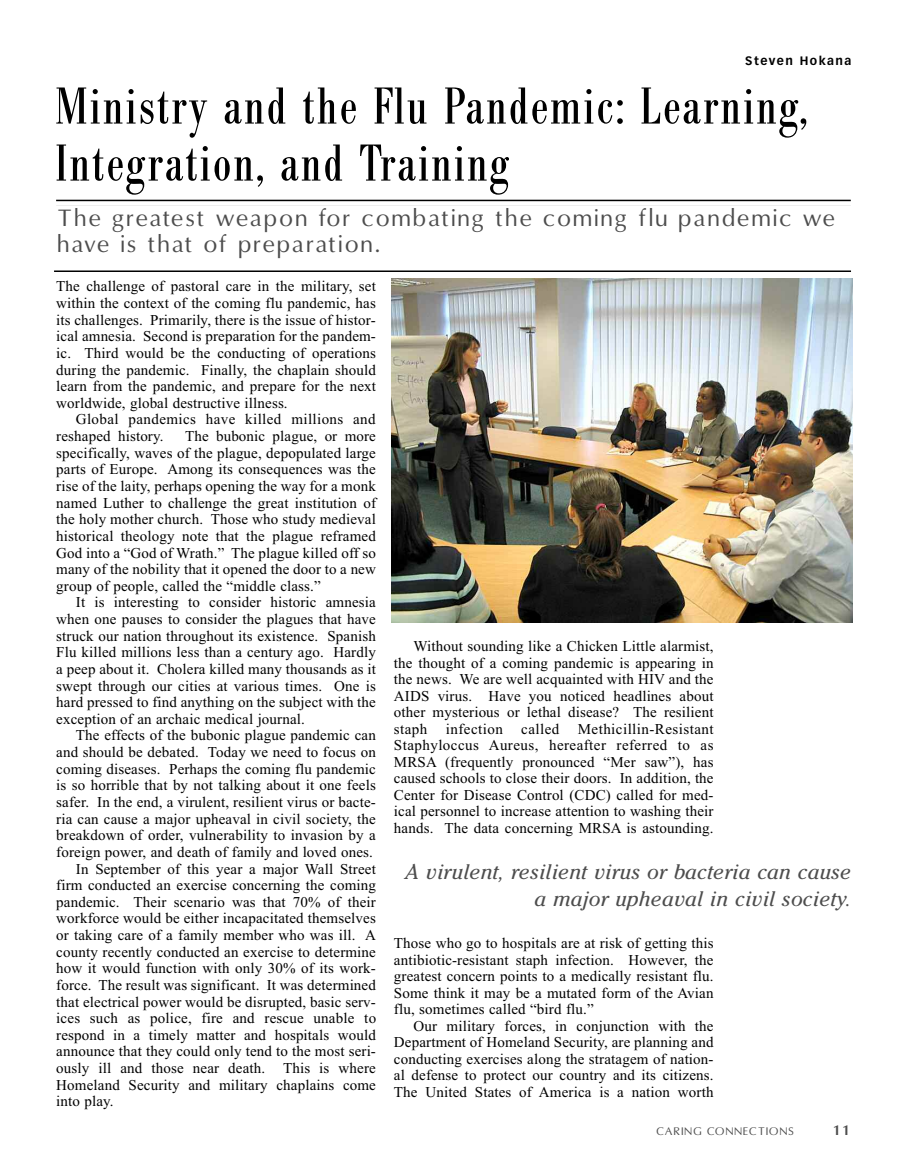
<style>
.page{position:relative;width:907px;height:1175px;background:#fff}
.page>*{position:absolute;margin:0;border:0;box-sizing:border-box;transform-origin:0 0}
.t1{font:condensed 51px/57px "Bodoni BE";letter-spacing:.05em;color:#000}
.t2{font:22.5px/25.5px "Omni";letter-spacing:.105em;color:#4d4d4d}
.t3{font:italic 21px/27px "Cheltenham";letter-spacing:.01em;color:#4d4d4d;text-align:right}
.t4{font:15px/16.6px "Times New Roman";letter-spacing:.01em;color:#000;text-align:justify}
.t5{font:700 13.5px "Omni";color:#4d4d4d}
.t6{font:700 12px "Vectora LH";letter-spacing:.12em;color:#000}
.t7{font:10.5px "Omni";letter-spacing:.12em;color:#4d4d4d}
</style>
<div class="page">
<div style="left:56px;top:150px;width:796px;height:55px;background:linear-gradient(to right,#fff,#fefefe)"></div>
<hr style="left:54px;top:270px;width:796px;height:2px;background:#000">
<div style="left:54px;top:86px;width:798px;height:112px;background:#fff"></div>
<hr style="left:56px;top:200px;width:794px;height:1px;background:#000">
<img style="left:392px;top:279px;width:460px;height:343px">
<p class="t6" style="left:745px;top:55px;width:108px">Steven Hokana</p>
<h1 class="t1" style="left:56px;top:83px;width:752px">Ministry and the Flu Pandemic: Learning,<br>Integration, and Training</h1>
<h2 class="t2" style="left:58px;top:206px;width:778px">The greatest weapon for combating the coming flu pandemic we have is that of preparation.</h2>
<p class="t4" style="left:56px;top:278px;width:321px">The challenge of pastoral care in the military, set within the context of the coming flu pandemic, has its challenges. Primarily, there is the issue of histor&shy;ical amnesia. Second is preparation for the pandem&shy;ic. Third would be the conducting of operations during the pandemic. Finally, the chaplain should learn from the pandemic, and prepare for the next worldwide, global destructive illness.</p>
<p class="t4" style="left:56px;top:411px;width:321px;text-indent:20px">Global pandemics have killed millions and reshaped history.</p>
<p class="t4" style="left:56px;top:427px;width:321px;text-indent:129px">The bubonic plague, or more specifically, waves of the plague, depopulated large parts of Europe. Among its consequences was the rise of the laity, perhaps opening the way for a monk named Luther to challenge the great institution of the holy mother church. Those who study medieval historical theology note that the plague reframed God into a “God of Wrath.” The plague killed off so many of the nobility that it opened the door to a new group of people, called the “middle class.”</p>
<p class="t4" style="left:56px;top:594px;width:321px;text-indent:20px">It is interesting to consider historic amnesia when one pauses to consider the plagues that have struck our nation throughout its existence. Spanish Flu killed millions less than a century ago. Hardly a peep about it. Cholera killed many thousands as it swept through our cities at various times. One is hard pressed to find anything on the subject with the exception of an archaic medical journal.</p>
<p class="t4" style="left:76px;top:727px;width:301px">The effects of the bubonic plague pandemic can</p>
<p class="t4" style="left:56px;top:743px;width:321px">and should be debated. Today we need to focus on</p>
<p class="t4" style="left:56px;top:760px;width:321px">coming diseases. Perhaps the coming flu pandemic</p>
<p class="t4" style="left:56px;top:777px;width:321px">is so horrible that by not talking about it one feels</p>
<p class="t4" style="left:56px;top:793px;width:321px">safer. In the end, a virulent, resilient virus or bacte-</p>
<p class="t4" style="left:56px;top:810px;width:321px">ria can cause a major upheaval in civil society, the</p>
<p class="t4" style="left:56px;top:826px;width:321px">breakdown of order, vulnerability to invasion by a</p>
<p class="t4" style="left:56px;top:843px;width:318px">foreign power, and death of family and loved ones.</p>
<p class="t4" style="left:76px;top:860px;width:301px">In September of this year a major Wall Street</p>
<p class="t4" style="left:56px;top:876px;width:321px">firm conducted an exercise concerning the coming</p>
<p class="t4" style="left:56px;top:893px;width:321px">pandemic. Their scenario was that 70% of their</p>
<p class="t4" style="left:56px;top:909px;width:321px">workforce would be either incapacitated themselves</p>
<p class="t4" style="left:56px;top:926px;width:321px">or taking care of a family member who was ill. A</p>
<p class="t4" style="left:56px;top:943px;width:321px">county recently conducted an exercise to determine</p>
<p class="t4" style="left:56px;top:959px;width:321px">how it would function with only 30% of its work-</p>
<p class="t4" style="left:56px;top:976px;width:321px">force. The result was significant. It was determined</p>
<p class="t4" style="left:56px;top:993px;width:321px">that electrical power would be disrupted, basic serv-</p>
<p class="t4" style="left:56px;top:1009px;width:321px">ices such as police, fire and rescue unable to</p>
<p class="t4" style="left:56px;top:1026px;width:321px">respond in a timely matter and hospitals would</p>
<p class="t4" style="left:56px;top:1042px;width:321px">announce that they could only tend to the most seri-</p>
<p class="t4" style="left:56px;top:1059px;width:321px">ously ill and those near death. This is where</p>
<p class="t4" style="left:56px;top:1076px;width:321px">Homeland Security and military chaplains come</p>
<p class="t4" style="left:56px;top:1092px;width:59px">into play.</p>
<p class="t4" style="left:394px;top:637px;width:321px;text-indent:20px">Without sounding like a Chicken Little alarmist, the thought of a coming pandemic is appearing in the news. We are well acquainted with HIV and the AIDS virus. Have you noticed headlines about other mysterious or lethal disease? The resilient staph infection called Methicillin-Resistant Staphyloccus Aureus, hereafter referred to as MRSA (frequently pronounced “Mer saw”), has caused schools to close their doors. In addition, the Center for Disease Control (CDC) called for med&shy;ical personnel to increase attention to washing their hands. The data concerning MRSA is astounding.</p>
<h3 class="t3" style="left:405px;top:860px;width:447px">A virulent, resilient virus or bacteria can cause a major upheaval in civil society.</h3>
<p class="t4" style="left:394px;top:934px;width:321px">Those who go to hospitals are at risk of getting this antibiotic-resistant staph infection. However, the greatest concern points to a medically resistant flu.<br>Some think it may be a mutated form of the Avian flu, sometimes called “bird flu.”</p>
<p class="t4" style="left:394px;top:1017px;width:321px;text-indent:20px">Our military forces, in conjunction with the Department of Homeland Security, are planning and conducting exercises along the stratagem of nation&shy;al defense to protect our country and its citizens.<br>The United States of America is a nation worth</p>
<p class="t7" style="left:656px;top:1125px;width:139px">CARING CONNECTIONS</p>
<p class="t5" style="left:832px;top:1122px;width:19px">11</p>
</div>
